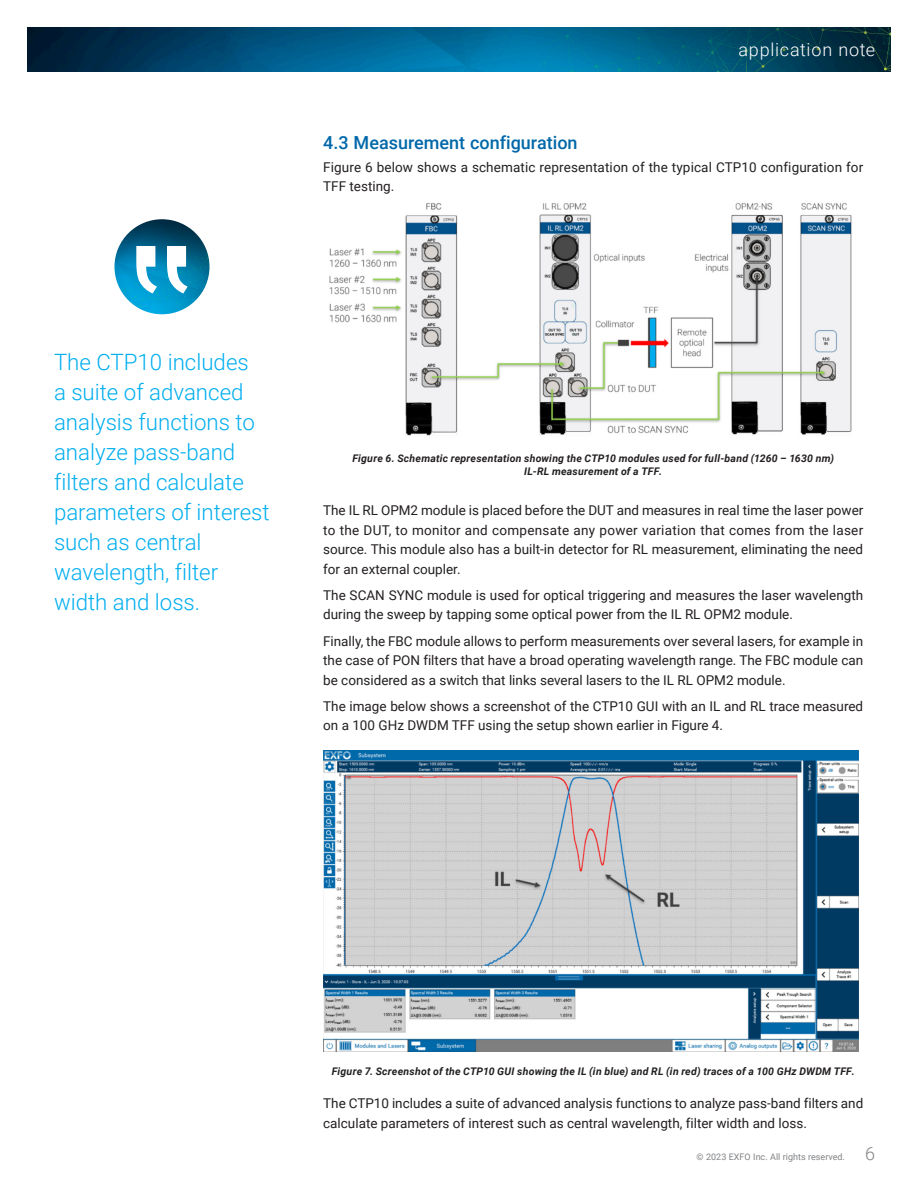
<style>
.page{position:relative;width:918px;height:1188px;background:#fff}
.page>*{position:absolute;margin:0;border:0;box-sizing:border-box;transform-origin:0 0}
.Exergue{font:300 22.5px/30px "Roboto";color:#00aeef}
.Title_2{font:500 18px "Roboto";color:#0068a9}
.t1{font:300 18px "Roboto";letter-spacing:.04em;color:#fff}
.Text{font:13.5px/19.5px "Roboto";color:#231f20}
.Legend{font:italic 700 10.5px/13.5px "Roboto";letter-spacing:.02em;color:#231f20;text-align:center}
.t2{font:9px "Roboto";color:#808285}
.s1{font-weight:300;font-size:18px}
</style>
<div class="page">
<img style="left:27px;top:27px;width:864px;height:44px">
<img style="left:329px;top:203px;width:523px;height:233px">
<img style="left:323px;top:750px;width:536px;height:301px">
<img style="left:114px;top:219px;width:96px;height:95px;border-radius:48px">
<svg style="left:136px;top:246px;width:52px;height:47px"></svg>
<h2 class="t1" style="left:739px;top:37px;width:138px">application note</h2>
<p class="Title_2" style="left:323px;top:129px;width:256px">4.3 Measurement configuration</p>
<p class="Text" style="left:323px;top:156px;width:542px">Figure 6 below shows a schematic representation of the typical CTP10 configuration for<br>TFF testing.</p>
<p class="Exergue" style="left:54px;top:346px;width:217px">The CTP10 includes<br>a suite of advanced analysis functions to analyze pass-band filters and calculate parameters of interest such as central wavelength, filter width and loss.</p>
<p class="Legend" style="left:352px;top:451px;width:483px">Figure 6. Schematic representation showing the CTP10 modules used for full-band (1260 – 1630 nm)<br>IL-RL measurement of a TFF.</p>
<p class="Text" style="left:323px;top:500px;width:542px;text-align:justify">The IL RL OPM2 module is placed before the DUT and measures in real time the laser power to the DUT, to monitor and compensate any power variation that comes from the laser source. This module also has a built-in detector for RL measurement, eliminating the need for an external coupler.</p>
<p class="Text" style="left:323px;top:585px;width:542px">The SCAN SYNC module is used for optical triggering and measures the laser wavelength during the sweep by tapping some optical power from the IL RL OPM2 module.</p>
<p class="Text" style="left:323px;top:630px;width:541px;text-align:justify">Finally, the FBC module allows to perform measurements over several lasers, for example in the case of PON filters that have a broad operating wavelength range. The FBC module can be considered as a switch that links several lasers to the IL RL OPM2 module.</p>
<p class="Text" style="left:323px;top:696px;width:542px">The image below shows a screenshot of the CTP10 GUI with an IL and RL trace measured on a 100 GHz DWDM TFF using the setup shown earlier in Figure 4.</p>
<p class="Legend" style="left:332px;top:1064px;width:524px">Figure 7. Screenshot of the CTP10 GUI showing the IL (in blue) and RL (in red) traces of a 100 GHz DWDM TFF.</p>
<p class="Text" style="left:323px;top:1093px;width:542px">The CTP10 includes a suite of advanced analysis functions to analyze pass-band filters and calculate parameters of interest such as central wavelength, filter width and loss.</p>
<p class="t2" style="left:697px;top:1151px;width:180px">© 2023 EXFO Inc. All rights reserved. <span class="s1">6</span></p>
</div>
